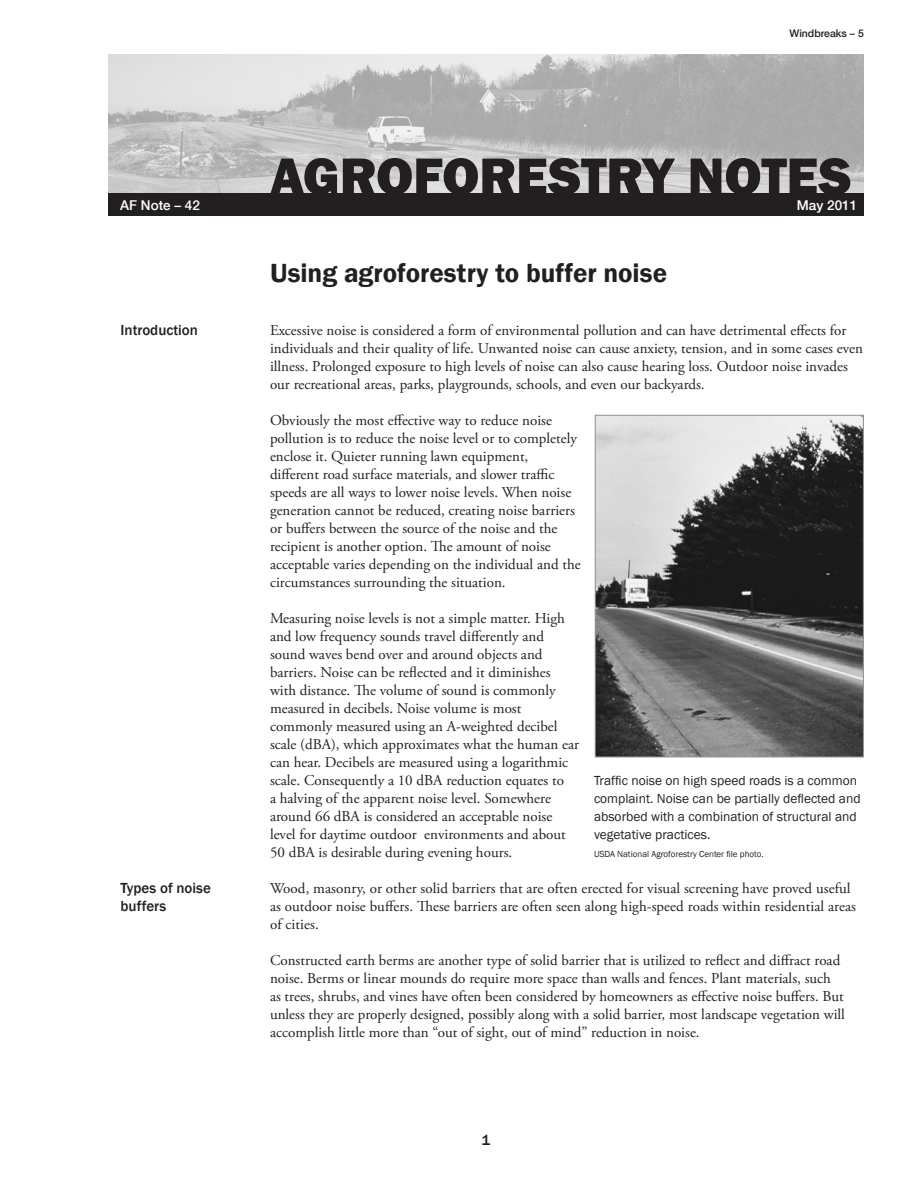
<style>
.page{position:relative;width:918px;height:1188px;background:#fff}
.page>*{position:absolute;margin:0;border:0;box-sizing:border-box;transform-origin:0 0}
.t1{font:800 54px "Franklin Gothic";letter-spacing:-.005em;color:#231f20}
.t2{font:600 27px "Franklin Gothic";color:#231f20}
.t3{font:15px/18px "Adobe Garamond Pro";color:#231f20}
.t4{font:500 15px/18px "Franklin Gothic";color:#231f20}
.t5{font:13.5px/18px "Franklin Gothic";color:#231f20}
.t6{font:500 13.5px "Helvetica Neue";color:#fff}
.t7{font:500 10.5px "Helvetica Neue";color:#231f20}
.t8{font:9px "Franklin Gothic";color:#231f20}
</style>
<div class="page">
<img style="left:108px;top:54px;width:756px;height:140px">
<div style="left:108px;top:194px;width:756px;height:22px;background:#231f20"></div>
<img style="left:597px;top:417px;width:265px;height:339px">
<div style="left:595px;top:415px;width:269px;height:343px;border:1px solid #939598"></div>
<p class="t7" style="left:790px;top:27px;width:76px">Windbreaks – 5</p>
<p class="t1" style="left:270px;top:141px;width:583px">AGROFORESTRY NOTES</p>
<p class="t6" style="left:120px;top:197px;width:81px">AF Note – 42</p>
<p class="t6" style="left:797px;top:197px;width:62px">May 2011</p>
<p class="t4" style="left:121px;top:321px;width:79px">Introduction</p>
<p class="t4" style="left:121px;top:879px;width:92px">Types of noise buffers</p>
<p class="t2" style="left:270px;top:257px;width:399px">Using agroforestry to buffer noise</p>
<p class="t3" style="left:270px;top:322px;width:595px">Excessive noise is considered a form of environmental pollution and can have detrimental effects for individuals and their quality of life. Unwanted noise can cause anxiety, tension, and in some cases even illness. Prolonged exposure to high levels of noise can also cause hearing loss. Outdoor noise invades our recreational areas, parks, playgrounds, schools, and even our backyards.</p>
<p class="t3" style="left:270px;top:412px;width:312px">Obviously the most effective way to reduce noise pollution is to reduce the noise level or to completely enclose it. Quieter running lawn equipment, different road surface materials, and slower traffic speeds are all ways to lower noise levels. When noise generation cannot be reduced, creating noise barriers or buffers between the source of the noise and the recipient is another option. The amount of noise acceptable varies depending on the individual and the circumstances surrounding the situation.</p>
<p class="t3" style="left:270px;top:610px;width:311px">Measuring noise levels is not a simple matter. High and low frequency sounds travel differently and sound waves bend over and around objects and barriers. Noise can be reflected and it diminishes with distance. The volume of sound is commonly measured in decibels. Noise volume is most commonly measured using an A-weighted decibel scale (dBA), which approximates what the human ear can hear. Decibels are measured using a logarithmic scale. Consequently a 10 dBA reduction equates to<br>a halving of the apparent noise level. Somewhere around 66 dBA is considered an acceptable noise level for daytime outdoor environments and about 50 dBA is desirable during evening hours.</p>
<p class="t3" style="left:270px;top:880px;width:588px">Wood, masonry, or other solid barriers that are often erected for visual screening have proved useful as outdoor noise buffers. These barriers are often seen along high-speed roads within residential areas of cities.</p>
<p class="t3" style="left:270px;top:952px;width:576px">Constructed earth berms are another type of solid barrier that is utilized to reflect and diffract road noise. Berms or linear mounds do require more space than walls and fences. Plant materials, such as trees, shrubs, and vines have often been considered by homeowners as effective noise buffers. But unless they are properly designed, possibly along with a solid barrier, most landscape vegetation will accomplish little more than “out of sight, out of mind” reduction in noise.</p>
<p class="t5" style="left:594px;top:772px;width:268px">Traffic noise on high speed roads is a common complaint. Noise can be partially deflected and absorbed with a combination of structural and vegetative practices.</p>
<p class="t8" style="left:594px;top:848px;width:171px">USDA National Agroforestry Center file photo.</p>
<p class="t4" style="left:482px;top:1131px;width:10px">1</p>
</div>
